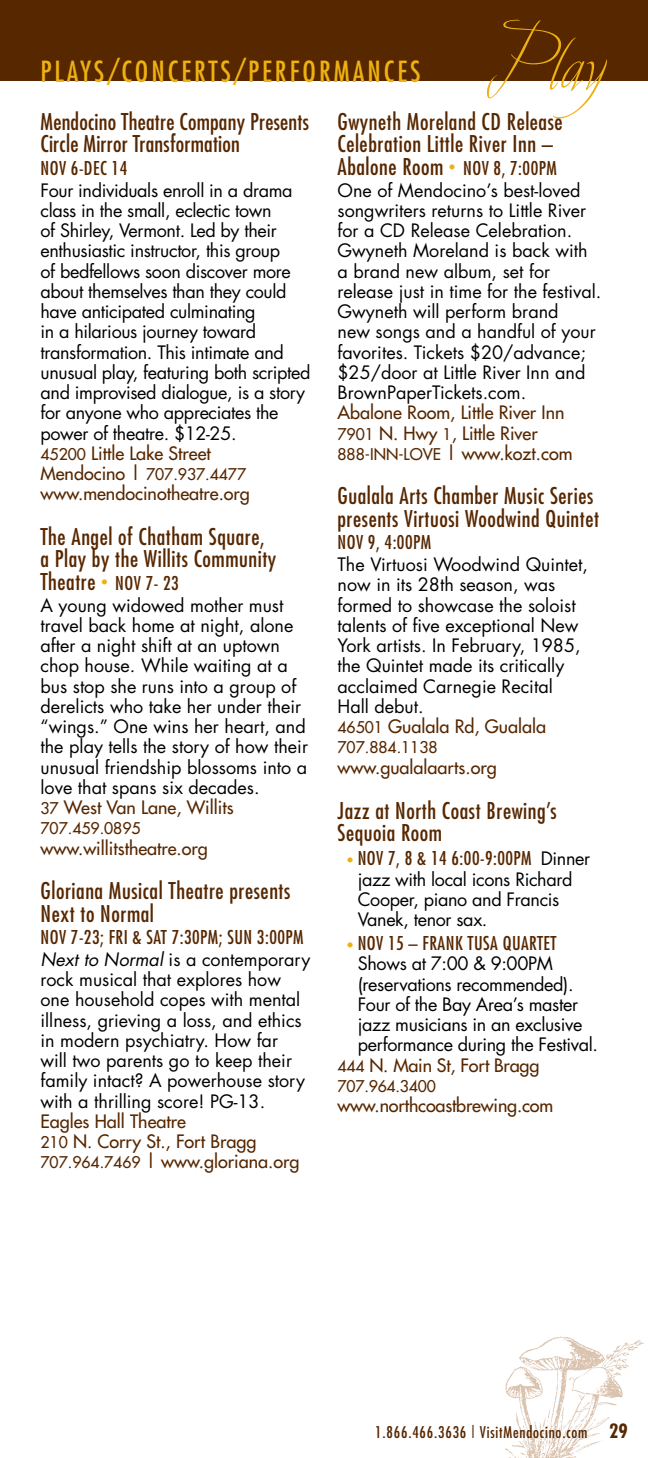
<style>
.page{position:relative;width:648px;height:1458px;background:#fff}
.page>*{position:absolute;margin:0;border:0;box-sizing:border-box;transform-origin:0 0}
.t1{font:99px "Avalon";color:#eeb111}
.t2{font:condensed 28.35px "Futura";letter-spacing:.105em;color:#eeb111}
.t3{font:condensed 22.5px/22.5px "Futura";letter-spacing:.025em;color:#572700}
.t4{font:condensed 18.45px "Futura";letter-spacing:.025em;color:#572700}
.t5{font:18px/20.2px "Futura";color:#000}
.t6{font:18px/20.2px "Futura";letter-spacing:-.02em;color:#000}
.t7{font:18px/20.2px "Futura";color:#572700}
.t8{font:15.75px "Futura";color:#572700}
.t9{font:condensed 15.75px "Futura";letter-spacing:.05em;color:#572700}
.s1{font-size:29.25px}
.s2{font-size:15.75px;color:#572700}
.s3{color:#572700}
.s4{font-size:18px}
.s5{font-size:13.5px;color:#eeb111}
.s6{font-size:18.45px}
.s7{font-style:italic}
.s8{font-size:15.75px}
.s9{font-stretch:normal;font-size:18px;color:#000}
.s10{font-weight:700;font-size:19.12px}
</style>
<div class="page">
<img style="left:505px;top:1336px;width:139px;height:122px">
<div style="left:0;top:0;width:648px;height:81px;background:#572700"></div>
<h1 class="t1" style="left:488px;top:3px;width:121px">Play</h1>
<h2 class="t2" style="left:40px;top:54px;width:381px">PLAYS<span class="s1">/</span>CONCERTS<span class="s1">/</span>PERFORMANCES</h2>
<p class="t3" style="left:40px;top:110px;width:270px">Mendocino Theatre Company Presents<br>Circle Mirror Transformation</p>
<p class="t4" style="left:40px;top:156px;width:88px">NOV 6-DEC 14</p>
<p class="t6" style="left:40px;top:180px;width:272px">Four individuals enroll in a drama class in the small, eclectic town<br>of Shirley, Vermont. Led by their enthusiastic instructor, this group<br>of bedfellows soon discover more about themselves than they could have anticipated culminating<br>in a hilarious journey toward transformation. This intimate and unusual play, featuring both scripted and improvised dialogue, is a story for anyone who appreciates the power of theatre. $12-25.<br><span class="s2">45200</span> <span class="s3">Little Lake Street</span></p>
<p class="t8" style="left:40px;top:464px;width:207px"><span class="s4">Mendocino |</span> 707.937.4477</p>
<p class="t7" style="left:40px;top:484px;width:211px">www.mendocinotheatre.org</p>
<p class="t3" style="left:40px;top:525px;width:237px">The Angel of Chatham Square, a Play by the Willits Community<br>Theatre <span class="s5">•</span> <span class="s6">NOV 7- 23</span></p>
<p class="t5" style="left:40px;top:595px;width:269px">A young widowed mother must travel back home at night, alone after a night shift at an uptown chop house. While waiting at a bus stop she runs into a group of derelicts who take her under their “wings.” One wins her heart, and the play tells the story of how their unusual friendship blossoms into a love that spans six decades.<br><span class="s2">37</span> <span class="s3">West Van Lane, Willits</span></p>
<p class="t8" style="left:40px;top:818px;width:102px">707.459.0895</p>
<p class="t7" style="left:40px;top:838px;width:169px">www.willitstheatre.org</p>
<p class="t3" style="left:40px;top:879px;width:251px">Gloriana Musical Theatre presents<br>Next to Normal</p>
<p class="t4" style="left:40px;top:926px;width:265px">NOV 7-23; FRI &amp; SAT 7:30PM; SUN 3:00PM</p>
<p class="t5" style="left:40px;top:949px;width:271px"><span class="s7">Next to Normal</span> is a contemporary rock musical that explores how one household copes with mental illness, grieving a loss, and ethics in modern psychiatry. How far<br>will two parents go to keep their family intact? A powerhouse story with a thrilling score! PG-13.</p>
<p class="t7" style="left:40px;top:1111px;width:260px">Eagles Hall Theatre<br><span class="s8">210</span> N. Corry St., Fort Bragg<br><span class="s8">707.964.7469</span> | www.gloriana.org</p>
<p class="t3" style="left:338px;top:110px;width:227px">Gwyneth Moreland CD Release<br>Celebration Little River Inn –<br>Abalone Room <span class="s5">•</span> <span class="s6">NOV 8, 7:00PM</span></p>
<p class="t5" style="left:338px;top:180px;width:265px">One of Mendocino’s best-loved songwriters returns to Little River for a CD Release Celebration.<br>Gwyneth Moreland is back with a brand new album, set for release just in time for the festival.<br>Gwyneth will perform brand<br>new songs and a handful of your favorites. Tickets $20/advance; $25/door at Little River Inn and<br>BrownPaperTickets.com.</p>
<p class="t7" style="left:338px;top:403px;width:237px">Abalone Room, Little River Inn<br><span class="s8">7901</span> N. Hwy <span class="s8">1</span>, Little River<br><span class="s8">888-INN-LOVE</span> | www.kozt.com</p>
<p class="t3" style="left:338px;top:484px;width:263px">Gualala Arts Chamber Music Series presents Virtuosi Woodwind Quintet</p>
<p class="t4" style="left:338px;top:531px;width:95px">NOV 9, 4:00PM</p>
<p class="t5" style="left:338px;top:554px;width:252px">The Virtuosi Woodwind Quintet, now in its 28th season, was formed to showcase the soloist talents of five exceptional New<br>York artists. In February, 1985, the Quintet made its critically acclaimed Carnegie Recital<br>Hall debut.<br><span class="s2">46501</span> <span class="s3">Gualala Rd, Gualala</span></p>
<p class="t8" style="left:338px;top:737px;width:102px">707.884.1138</p>
<p class="t7" style="left:338px;top:757px;width:161px">www.gualalaarts.org</p>
<p class="t3" style="left:338px;top:799px;width:221px">Jazz at North Coast Brewing’s<br>Sequoia Room</p>
<p class="t4" style="left:348px;top:847px;width:244px"><span class="s5">•</span> NOV 7, 8 &amp; 14 6:00-9:00PM <span class="s9">Dinner</span></p>
<p class="t6" style="left:358px;top:869px;width:216px">jazz with local icons Richard<br>Cooper, piano and Francis<br>Vanek, tenor sax.</p>
<p class="t4" style="left:348px;top:932px;width:210px"><span class="s5">•</span> NOV 15 – FRANK TUSA QUARTET</p>
<p class="t6" style="left:358px;top:953px;width:197px">Shows at 7:00 &amp; 9:00PM</p>
<p class="t6" style="left:358px;top:974px;width:217px">(reservations recommended).</p>
<p class="t6" style="left:358px;top:994px;width:222px">Four of the Bay Area’s master</p>
<p class="t6" style="left:358px;top:1014px;width:226px">jazz musicians in an exclusive</p>
<p class="t6" style="left:358px;top:1034px;width:242px">performance during the Festival.</p>
<p class="t7" style="left:338px;top:1055px;width:203px"><span class="s8">444</span> N. Main St, Fort Bragg</p>
<p class="t8" style="left:338px;top:1076px;width:100px">707.964.3400</p>
<p class="t7" style="left:338px;top:1095px;width:217px">www.northcoastbrewing.com</p>
<p class="t9" style="left:375px;top:1422px;width:254px">1.866.466.3636 | VisitMendocino.com <span class="s10">29</span></p>
</div>
